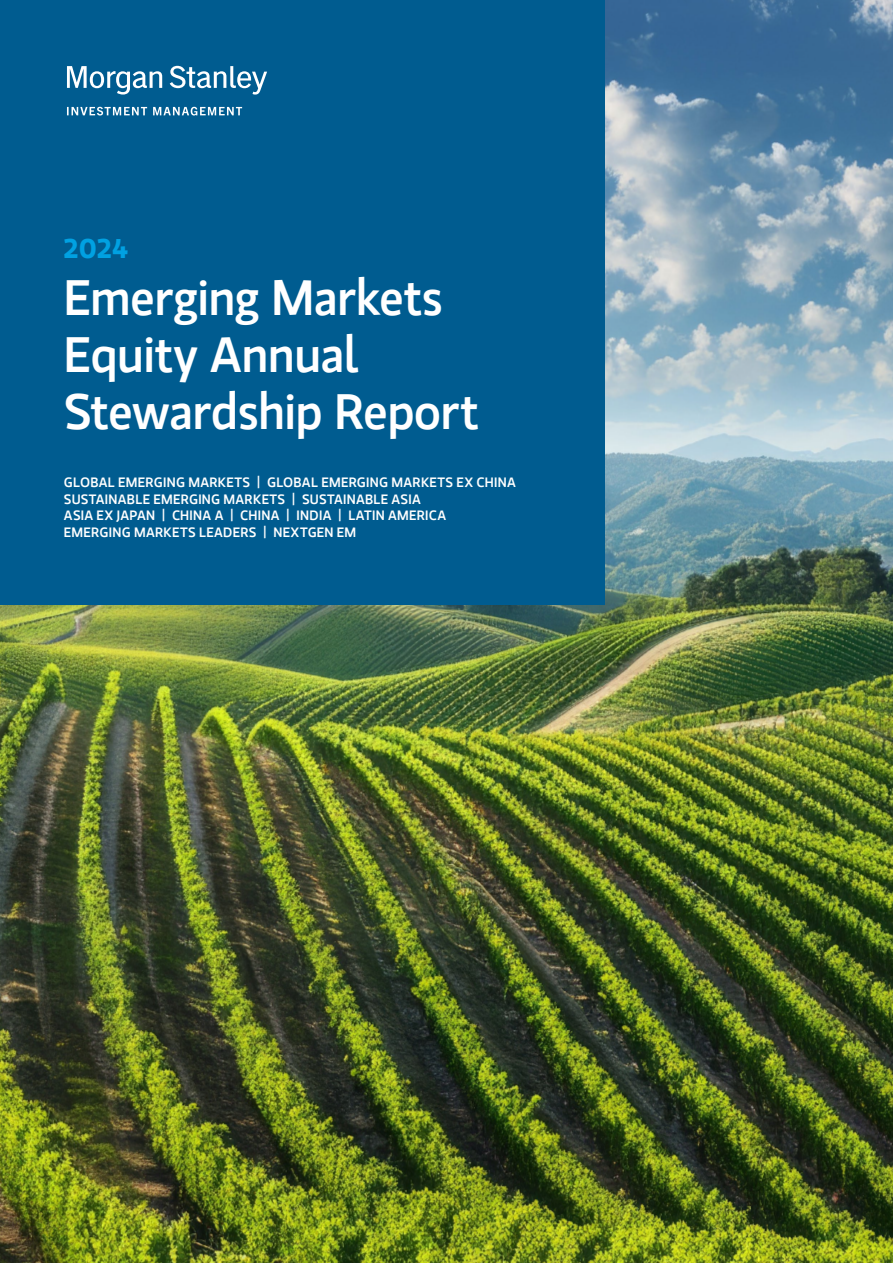
<style>
.page{position:relative;width:893px;height:1263px;background:#fff}
.page>*{position:absolute;margin:0;border:0;box-sizing:border-box;transform-origin:0 0}
.t1{font:500 49.5px/57px "MS Gloriola II Std";letter-spacing:-.015em;color:#fff}
.t2{font:700 27px "MS Gloriola II Std";color:#00a1e2}
.t3{font:500 13.5px/16.5px "MS Gloriola II Std";letter-spacing:.02em;color:#fff}
</style>
<div class="page">
<img style="left:0;top:0;width:893px;height:1263px">
<div style="left:0;top:0;width:604px;height:604px;background:#005c90"></div>
<svg style="left:67px;top:66px;width:200px;height:50px"></svg>
<h2 class="t2" style="left:64px;top:229px;width:66px">2024</h2>
<h1 class="t1" style="left:64px;top:268px;width:417px">Emerging Markets<br>Equity Annual<br>Stewardship Report</h1>
<p class="t3" style="left:64px;top:474px;width:453px">GLOBAL EMERGING MARKETS | GLOBAL EMERGING MARKETS EX CHINA SUSTAINABLE EMERGING MARKETS | SUSTAINABLE ASIA<br>ASIA EX JAPAN | CHINA A | CHINA | INDIA | LATIN AMERICA EMERGING MARKETS LEADERS | NEXTGEN EM</p>
</div>
